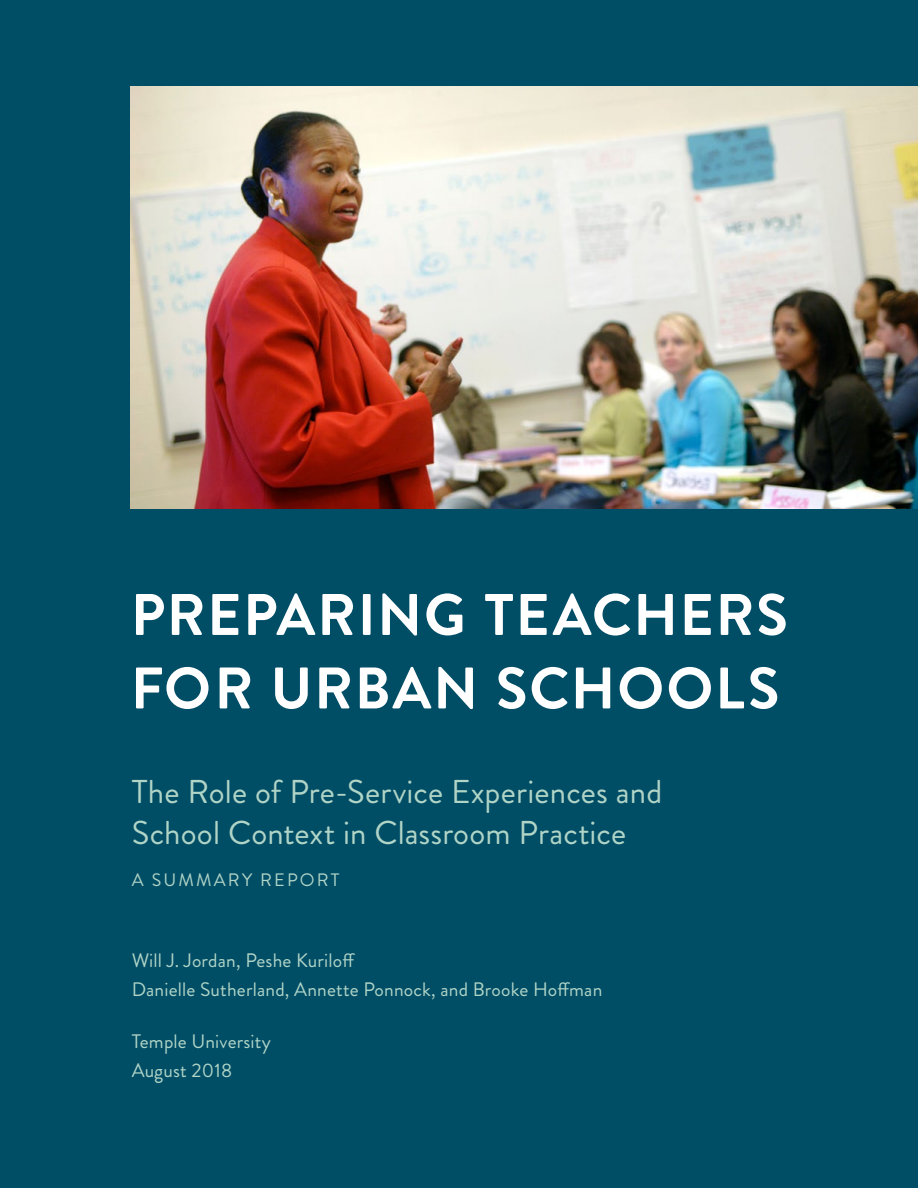
<style>
.page{position:relative;width:918px;height:1188px;background:#004d66}
.page>*{position:absolute;margin:0;border:0;box-sizing:border-box;transform-origin:0 0}
.t1{font:700 58.5px/73.5px "Brandon Text";letter-spacing:.03em;color:#fff}
.t2{font:33px/40.5px "Brandon Grotesque";letter-spacing:.005em;color:#b0d4c6}
.t3{font:19.5px/28.5px "Brandon Grotesque";letter-spacing:.01em;color:#b0d4c6}
.t4{font:18px "Brandon Grotesque";letter-spacing:.12em;color:#b0d4c6}
</style>
<div class="page">
<img style="left:131px;top:86px;width:787px;height:423px">
<p class="t1" style="left:131px;top:577px;width:658px">PREPARING TEACHERS<br>FOR URBAN SCHOOLS</p>
<p class="t2" style="left:132px;top:772px;width:532px">The Role of Pre-Service Experiences and<br>School Context in Classroom Practice</p>
<p class="t4" style="left:132px;top:867px;width:209px">A SUMMARY REPORT</p>
<p class="t3" style="left:132px;top:947px;width:225px">Will J. Jordan, Peshe Kuriloff</p>
<p class="t3" style="left:132px;top:975px;width:472px">Danielle Sutherland, Annette Ponnock, and Brooke Hoffman</p>
<p class="t3" style="left:132px;top:1028px;width:141px">Temple University<br>August 2018</p>
</div>
